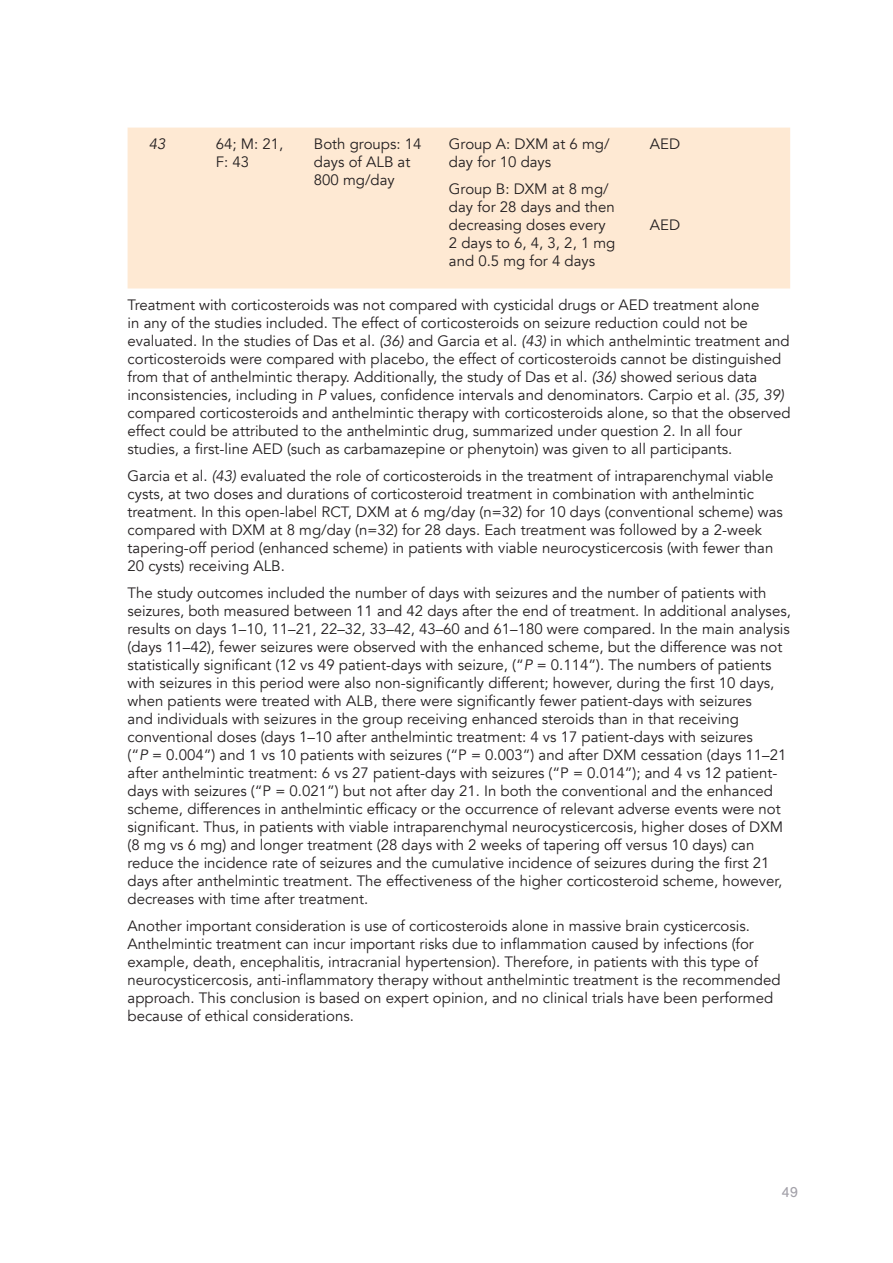
<style>
.page{position:relative;width:893px;height:1263px;background:#fff}
.page>*{position:absolute;margin:0;border:0;box-sizing:border-box;transform-origin:0 0}
.t1{font:15px/18px "Avenir";color:#231f20}
.t2{font:15px "Nimbus San";color:#a3a1a9}
.t3{font:italic 15px "Avenir";color:#231f20}
.s1{font-style:italic}
</style>
<div class="page">
<div style="left:128px;top:128px;width:662px;height:160px;background:#fee9d3"></div>
<p class="t3" style="left:149px;top:134px;width:18px">43</p>
<p class="t1" style="left:216px;top:135px;width:69px">64; M: 21,<br>F: 43</p>
<p class="t1" style="left:314px;top:135px;width:109px">Both groups: 14 days of ALB at<br>800 mg/day</p>
<p class="t1" style="left:449px;top:135px;width:162px">Group A: DXM at 6 mg/ day for 10 days</p>
<p class="t1" style="left:449px;top:180px;width:168px">Group B: DXM at 8 mg/ day for 28 days and then decreasing doses every<br>2 days to 6, 4, 3, 2, 1 mg and 0.5 mg for 4 days</p>
<p class="t1" style="left:650px;top:135px;width:32px">AED</p>
<p class="t1" style="left:650px;top:216px;width:32px">AED</p>
<p class="t1" style="left:128px;top:296px;width:664px">Treatment with corticosteroids was not compared with cysticidal drugs or AED treatment alone<br>in any of the studies included. The effect of corticosteroids on seizure reduction could not be evaluated. In the studies of Das et al. <span class="s1">(36)</span> and Garcia et al. <span class="s1">(43)</span> in which anthelmintic treatment and corticosteroids were compared with placebo, the effect of corticosteroids cannot be distinguished from that of anthelmintic therapy. Additionally, the study of Das et al. <span class="s1">(36)</span> showed serious data inconsistencies, including in <span class="s1">P</span> values, confidence intervals and denominators. Carpio et al. <span class="s1">(35, 39) </span>compared corticosteroids and anthelmintic therapy with corticosteroids alone, so that the observed effect could be attributed to the anthelmintic drug, summarized under question 2. In all four studies, a first-line AED (such as carbamazepine or phenytoin) was given to all participants.</p>
<p class="t1" style="left:128px;top:467px;width:657px">Garcia et al. <span class="s1">(43)</span> evaluated the role of corticosteroids in the treatment of intraparenchymal viable cysts, at two doses and durations of corticosteroid treatment in combination with anthelmintic treatment. In this open-label RCT, DXM at 6 mg/day (n=32) for 10 days (conventional scheme) was compared with DXM at 8 mg/day (n=32) for 28 days. Each treatment was followed by a 2-week tapering-off period (enhanced scheme) in patients with viable neurocysticercosis (with fewer than 20 cysts) receiving ALB.</p>
<p class="t1" style="left:128px;top:584px;width:665px">The study outcomes included the number of days with seizures and the number of patients with seizures, both measured between 11 and 42 days after the end of treatment. In additional analyses, results on days 1–10, 11–21, 22–32, 33–42, 43–60 and 61–180 were compared. In the main analysis (days 11–42), fewer seizures were observed with the enhanced scheme, but the difference was not statistically significant (12 vs 49 patient-days with seizure, (“<span class="s1">P</span> = 0.114”). The numbers of patients with seizures in this period were also non-significantly different; however, during the first 10 days, when patients were treated with ALB, there were significantly fewer patient-days with seizures<br>and individuals with seizures in the group receiving enhanced steroids than in that receiving conventional doses (days 1–10 after anthelmintic treatment: 4 vs 17 patient-days with seizures<br>(“<span class="s1">P</span> = 0.004”) and 1 vs 10 patients with seizures (“P = 0.003”) and after DXM cessation (days 11–21 after anthelmintic treatment: 6 vs 27 patient-days with seizures (“P = 0.014”); and 4 vs 12 patient&shy;days with seizures (“P = 0.021”) but not after day 21. In both the conventional and the enhanced scheme, differences in anthelmintic efficacy or the occurrence of relevant adverse events were not significant. Thus, in patients with viable intraparenchymal neurocysticercosis, higher doses of DXM (8 mg vs 6 mg) and longer treatment (28 days with 2 weeks of tapering off versus 10 days) can reduce the incidence rate of seizures and the cumulative incidence of seizures during the first 21 days after anthelmintic treatment. The effectiveness of the higher corticosteroid scheme, however, decreases with time after treatment.</p>
<p class="t1" style="left:128px;top:917px;width:654px">Another important consideration is use of corticosteroids alone in massive brain cysticercosis.<br>Anthelmintic treatment can incur important risks due to inflammation caused by infections (for example, death, encephalitis, intracranial hypertension). Therefore, in patients with this type of neurocysticercosis, anti-inflammatory therapy without anthelmintic treatment is the recommended approach. This conclusion is based on expert opinion, and no clinical trials have been performed because of ethical considerations.</p>
<p class="t2" style="left:781px;top:1183px;width:18px">49</p>
</div>
